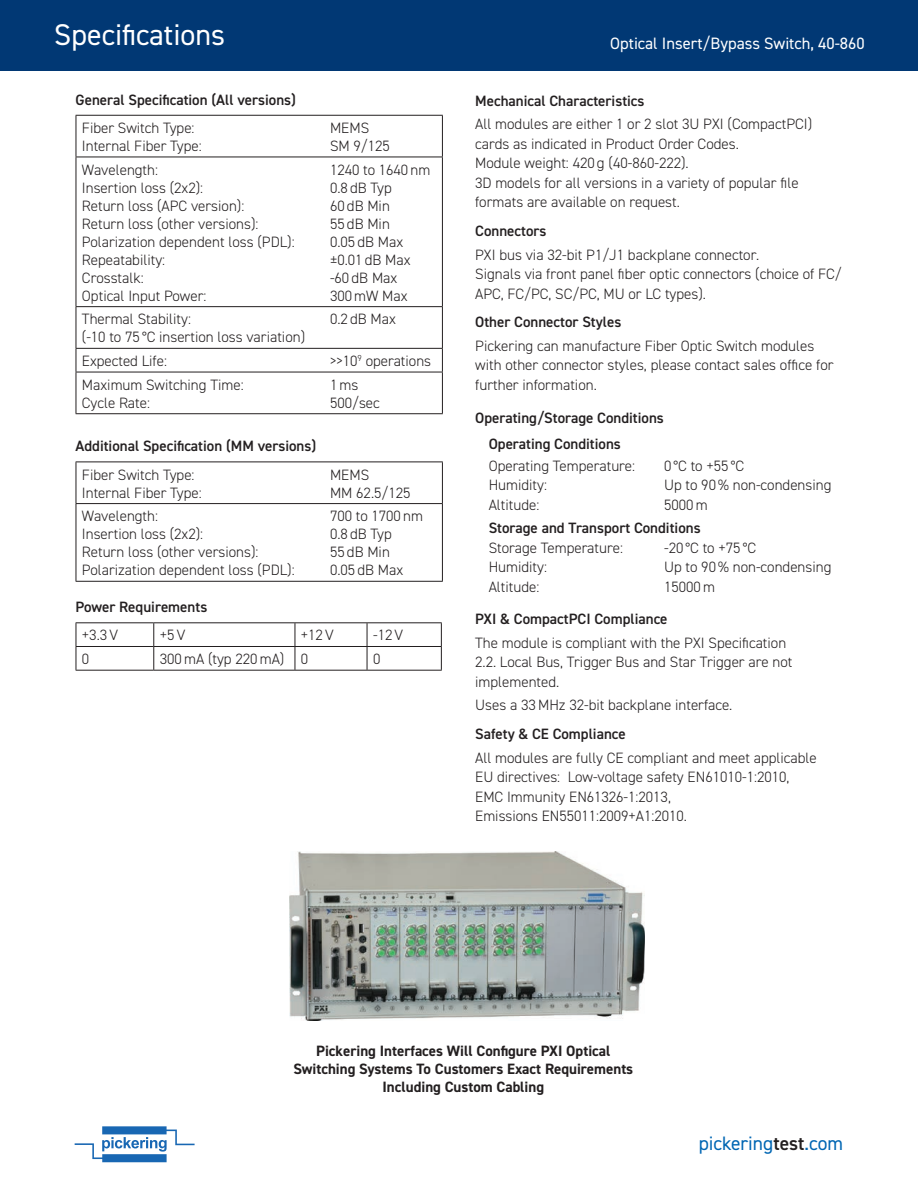
<style>
.page{position:relative;width:918px;height:1188px;background:#fff}
.page>*{position:absolute;margin:0;border:0;box-sizing:border-box;transform-origin:0 0}
.t1{font:30px "DIN2014";color:#fff}
.t2{font:19.5px "DIN2014";color:#0166b3}
.t3{font:16.5px "DIN2014";color:#fff}
.Body{font:300 15px/18px "DIN2014";color:#231f20}
.Sub-Heading{font:600 15px "DIN2014";color:#231f20}
.Figure_Title{font:700 15px/18px "DIN2014";color:#231f20;text-align:center}
.s1{font-weight:600;color:#231f20}
</style>
<div class="page">
<div style="left:0;top:0;width:918px;height:70px;background:#013874"></div>
<svg style="left:75px;top:1126px;width:120px;height:36px"></svg>
<hr style="left:76px;top:646px;width:78px;height:1px;background:#231f20">
<hr style="left:154px;top:646px;width:141px;height:1px;background:#231f20">
<svg style="left:153px;top:623px;width:1px;height:47px"></svg>
<hr style="left:295px;top:646px;width:72px;height:1px;background:#231f20">
<svg style="left:295px;top:623px;width:1px;height:47px"></svg>
<hr style="left:367px;top:646px;width:75px;height:1px;background:#231f20">
<svg style="left:367px;top:623px;width:1px;height:47px"></svg>
<hr style="left:76px;top:622px;width:78px;height:1px;background:#231f20">
<hr style="left:154px;top:622px;width:141px;height:1px;background:#231f20">
<hr style="left:295px;top:622px;width:72px;height:1px;background:#231f20">
<hr style="left:367px;top:622px;width:75px;height:1px;background:#231f20">
<svg style="left:76px;top:623px;width:1px;height:47px"></svg>
<svg style="left:441px;top:623px;width:1px;height:47px"></svg>
<hr style="left:76px;top:670px;width:78px;height:1px;background:#231f20">
<hr style="left:154px;top:670px;width:141px;height:1px;background:#231f20">
<hr style="left:295px;top:670px;width:72px;height:1px;background:#231f20">
<hr style="left:367px;top:670px;width:75px;height:1px;background:#231f20">
<hr style="left:76px;top:115px;width:248px;height:1px;background:#231f20">
<hr style="left:324px;top:115px;width:119px;height:1px;background:#231f20">
<hr style="left:76px;top:157px;width:248px;height:1px;background:#231f20">
<hr style="left:324px;top:157px;width:119px;height:1px;background:#231f20">
<hr style="left:76px;top:306px;width:248px;height:1px;background:#231f20">
<hr style="left:324px;top:306px;width:119px;height:1px;background:#231f20">
<hr style="left:76px;top:348px;width:248px;height:1px;background:#231f20">
<hr style="left:324px;top:348px;width:119px;height:1px;background:#231f20">
<hr style="left:76px;top:372px;width:248px;height:1px;background:#231f20">
<hr style="left:324px;top:372px;width:119px;height:1px;background:#231f20">
<hr style="left:76px;top:413px;width:248px;height:1px;background:#231f20">
<hr style="left:324px;top:413px;width:119px;height:1px;background:#231f20">
<hr style="left:76px;top:116px;width:1px;height:41px;background:#231f20">
<hr style="left:76px;top:157px;width:1px;height:149px;background:#231f20">
<hr style="left:76px;top:307px;width:1px;height:41px;background:#231f20">
<svg style="left:76px;top:349px;width:1px;height:23px"></svg>
<hr style="left:76px;top:372px;width:1px;height:41px;background:#231f20">
<hr style="left:442px;top:116px;width:1px;height:41px;background:#231f20">
<hr style="left:442px;top:157px;width:1px;height:149px;background:#231f20">
<hr style="left:442px;top:307px;width:1px;height:41px;background:#231f20">
<svg style="left:442px;top:349px;width:1px;height:23px"></svg>
<hr style="left:442px;top:372px;width:1px;height:41px;background:#231f20">
<hr style="left:76px;top:462px;width:248px;height:1px;background:#231f20">
<hr style="left:324px;top:462px;width:119px;height:1px;background:#231f20">
<hr style="left:76px;top:503px;width:248px;height:1px;background:#231f20">
<hr style="left:324px;top:503px;width:119px;height:1px;background:#231f20">
<hr style="left:76px;top:581px;width:248px;height:1px;background:#231f20">
<hr style="left:324px;top:581px;width:119px;height:1px;background:#231f20">
<hr style="left:76px;top:462px;width:1px;height:41px;background:#231f20">
<hr style="left:76px;top:504px;width:1px;height:77px;background:#231f20">
<hr style="left:442px;top:462px;width:1px;height:41px;background:#231f20">
<hr style="left:442px;top:504px;width:1px;height:77px;background:#231f20">
<img style="left:290px;top:852px;width:355px;height:169px">
<h1 class="t1" style="left:54px;top:16px;width:172px">Specifications</h1>
<p class="Sub-Heading" style="left:76px;top:89px;width:222px">General Specification (All versions)</p>
<p class="Body" style="left:82px;top:119px;width:121px">Fiber Switch Type:<br>Internal Fiber Type:</p>
<p class="Body" style="left:330px;top:119px;width:61px">MEMS<br>SM 9/125</p>
<p class="Body" style="left:82px;top:161px;width:214px">Wavelength:<br>Insertion loss (2x2):<br>Return loss (APC version):<br>Return loss (other versions):<br>Polarization dependent loss (PDL):<br>Repeatability:<br>Crosstalk:<br>Optical Input Power:</p>
<p class="Body" style="left:330px;top:161px;width:102px">1240 to 1640 nm<br>0.8 dB Typ<br>60 dB Min<br>55 dB Min<br>0.05 dB Max ±0.01 dB Max -60 dB Max<br>300mW Max</p>
<p class="Body" style="left:82px;top:310px;width:225px">Thermal Stability:<br>(-10 to 75 °C insertion loss variation)</p>
<p class="Body" style="left:330px;top:310px;width:67px">0.2 dB Max</p>
<p class="Body" style="left:82px;top:352px;width:87px">Expected Life:</p>
<p class="Body" style="left:330px;top:352px;width:103px">&gt;&gt;10<sup>9</sup> operations</p>
<p class="Body" style="left:82px;top:376px;width:163px">Maximum Switching Time:<br>Cycle Rate:</p>
<p class="Body" style="left:330px;top:376px;width:51px">1ms<br>500/sec</p>
<p class="Sub-Heading" style="left:76px;top:436px;width:242px">Additional Specification (MM versions)</p>
<p class="Body" style="left:82px;top:465px;width:121px">Fiber Switch Type:<br>Internal Fiber Type:</p>
<p class="Body" style="left:330px;top:465px;width:82px">MEMS<br>MM 62.5/125</p>
<p class="Body" style="left:82px;top:507px;width:214px">Wavelength:<br>Insertion loss (2x2):<br>Return loss (other versions):<br>Polarization dependent loss (PDL):</p>
<p class="Body" style="left:330px;top:507px;width:95px">700 to 1700 nm<br>0.8 dB Typ<br>55 dB Min<br>0.05 dB Max</p>
<p class="Sub-Heading" style="left:76px;top:597px;width:133px">Power Requirements</p>
<p class="Body" style="left:82px;top:626px;width:38px">+3.3 V</p>
<p class="Body" style="left:160px;top:626px;width:27px">+5 V</p>
<p class="Body" style="left:301px;top:626px;width:34px">+12 V</p>
<p class="Body" style="left:373px;top:626px;width:32px">-12 V</p>
<p class="Body" style="left:82px;top:650px;width:9px">0</p>
<p class="Body" style="left:160px;top:650px;width:126px">300 mA (typ 220 mA)</p>
<p class="Body" style="left:301px;top:650px;width:9px">0</p>
<p class="Body" style="left:373px;top:650px;width:9px">0</p>
<p class="t3" style="left:610px;top:33px;width:256px">Optical Insert/Bypass Switch, 40-860</p>
<p class="Sub-Heading" style="left:475px;top:91px;width:171px">Mechanical Characteristics</p>
<p class="Body" style="left:475px;top:115px;width:339px;line-height:19.5px">All modules are either 1 or 2 slot 3U PXI (CompactPCI) cards as indicated in Product Order Codes.<br>Module weight: 420 g (40-860-222).<br>3D models for all versions in a variety of popular file formats are available on request.</p>
<p class="Sub-Heading" style="left:475px;top:221px;width:73px">Connectors</p>
<p class="Body" style="left:475px;top:245px;width:368px;line-height:19.5px">PXI bus via 32-bit P1/J1 backplane connector.<br>Signals via front panel fiber optic connectors (choice of FC/<br>APC, FC/PC, SC/PC, MU or LC types).</p>
<p class="Sub-Heading" style="left:475px;top:312px;width:148px">Other Connector Styles</p>
<p class="Body" style="left:475px;top:336px;width:360px;line-height:19.5px">Pickering can manufacture Fiber Optic Switch modules with other connector styles, please contact sales office for further information.</p>
<p class="Sub-Heading" style="left:475px;top:407px;width:190px">Operating/Storage Conditions</p>
<p class="Sub-Heading" style="left:489px;top:434px;width:134px">Operating Conditions</p>
<p class="Body" style="left:489px;top:456px;width:148px;line-height:19.5px">Operating Temperature:<br>Humidity:<br>Altitude:</p>
<p class="Body" style="left:664px;top:456px;width:169px;line-height:19.5px">0 °C to +55 °C<br>Up to 90 % non-condensing<br>5000 m</p>
<p class="Sub-Heading" style="left:489px;top:518px;width:214px">Storage and Transport Conditions</p>
<p class="Body" style="left:489px;top:538px;width:136px;line-height:19.5px">Storage Temperature:<br>Humidity:<br>Altitude:</p>
<p class="Body" style="left:664px;top:538px;width:169px;line-height:19.5px">-20 °C to +75 °C<br>Up to 90 % non-condensing<br>15000 m</p>
<p class="Sub-Heading" style="left:475px;top:609px;width:194px">PXI &amp; CompactPCI Compliance</p>
<p class="Body" style="left:475px;top:633px;width:319px;line-height:19.5px">The module is compliant with the PXI Specification<br>2.2. Local Bus, Trigger Bus and Star Trigger are not implemented.</p>
<p class="Body" style="left:475px;top:696px;width:259px">Uses a 33 MHz 32-bit backplane interface.</p>
<p class="Sub-Heading" style="left:475px;top:724px;width:152px">Safety &amp; CE Compliance</p>
<p class="Body" style="left:475px;top:748px;width:343px;line-height:19.5px">All modules are fully CE compliant and meet applicable EU directives: Low-voltage safety EN61010-1:2010, EMC Immunity EN61326-1:2013,<br>Emissions EN55011:2009+A1:2010.</p>
<p class="Figure_Title" style="left:293px;top:1042px;width:341px">Pickering Interfaces Will Configure PXI Optical<br>Switching Systems To Customers Exact Requirements<br>Including Custom Cabling</p>
<h2 class="t2" style="left:699px;top:1131px;width:146px">pickering<span class="s1">test</span>.com</h2>
</div>
